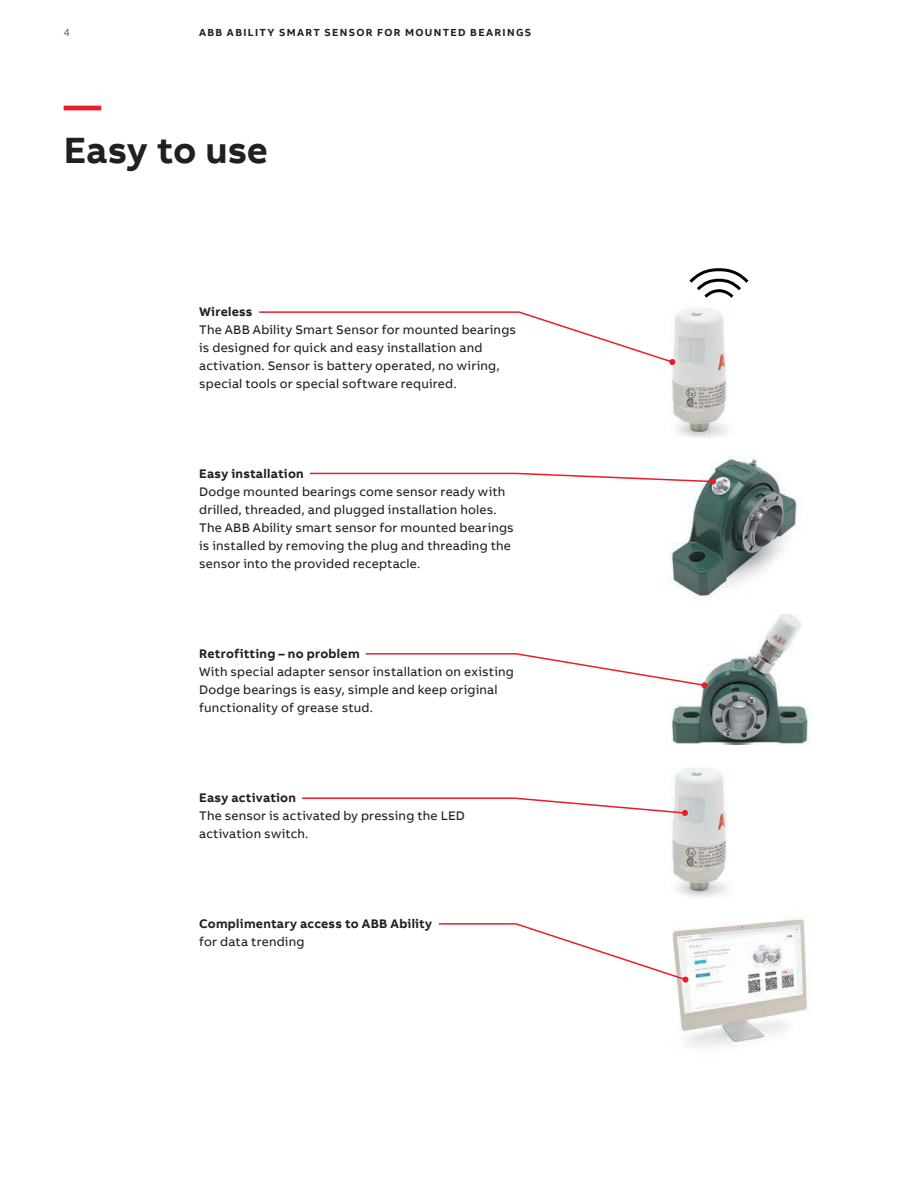
<style>
.page{position:relative;width:918px;height:1188px;background:#fff}
.page>*{position:absolute;margin:0;border:0;box-sizing:border-box;transform-origin:0 0}
.t1{font:700 37.5px "AB Bvoice";letter-spacing:-.005em;color:#221f1f}
.t2{font:700 37.5px "AB Bvoice";color:#ed1b28}
.t3{font:12.75px/18px "AB Bvoice";letter-spacing:.015em;color:#221f1f}
.t4{font:700 12.75px "AB Bvoice";letter-spacing:.02em;color:#221f1f}
.t5{font:700 10.5px "AB Bvoice";letter-spacing:.13em;color:#221f1f}
.t6{font:300 10.5px "AB Bvoice";color:#221f1f}
</style>
<div class="page">
<img style="left:672px;top:614px;width:138px;height:131px">
<img style="left:674px;top:916px;width:134px;height:131px">
<img style="left:672px;top:768px;width:55px;height:129px">
<img style="left:672px;top:308px;width:56px;height:130px">
<svg style="left:689px;top:268px;width:59px;height:30px"></svg>
<img style="left:670px;top:455px;width:132px;height:144px">
<svg style="left:259px;top:311px;width:416px;height:54px"></svg>
<svg style="left:310px;top:472px;width:406px;height:13px"></svg>
<svg style="left:365px;top:652px;width:342px;height:36px"></svg>
<svg style="left:302px;top:797px;width:386px;height:19px"></svg>
<svg style="left:438px;top:922px;width:251px;height:61px"></svg>
<p class="t6" style="left:64px;top:28px;width:8px">4</p>
<p class="t5" style="left:199px;top:26px;width:334px">ABB ABILITY SMART SENSOR FOR MOUNTED BEARINGS</p>
<h1 class="t2" style="left:64px;top:90px;width:39px">—</h1>
<h1 class="t1" style="left:64px;top:135px;width:206px">Easy to use</h1>
<p class="t4" style="left:199px;top:306px;width:55px">Wireless</p>
<p class="t3" style="left:199px;top:321px;width:318px">The ABB Ability Smart Sensor for mounted bearings is designed for quick and easy installation and activation. Sensor is battery operated, no wiring, special tools or special software required.</p>
<p class="t4" style="left:199px;top:468px;width:106px">Easy installation</p>
<p class="t3" style="left:199px;top:483px;width:316px">Dodge mounted bearings come sensor ready with drilled, threaded, and plugged installation holes.<br>The ABB Ability smart sensor for mounted bearings is installed by removing the plug and threading the sensor into the provided receptacle.</p>
<p class="t4" style="left:199px;top:648px;width:162px">Retrofitting – no problem</p>
<p class="t3" style="left:199px;top:663px;width:316px">With special adapter sensor installation on existing<br>Dodge bearings is easy, simple and keep original functionality of grease stud.</p>
<p class="t4" style="left:199px;top:792px;width:98px">Easy activation</p>
<p class="t3" style="left:199px;top:807px;width:267px">The sensor is activated by pressing the LED activation switch.</p>
<p class="t4" style="left:199px;top:918px;width:235px">Complimentary access to ABB Ability</p>
<p class="t3" style="left:199px;top:933px;width:107px">for data trending</p>
</div>
